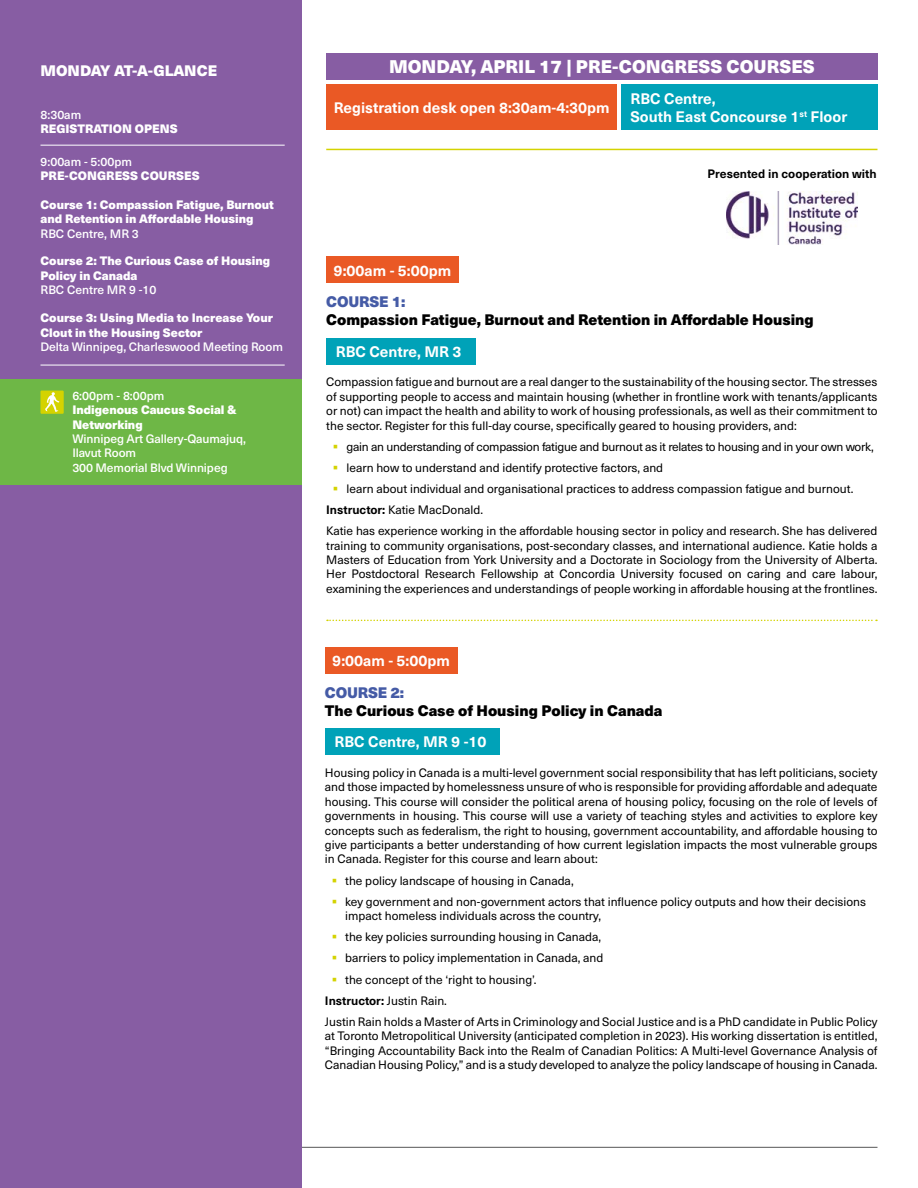
<style>
.page{position:relative;width:918px;height:1188px;background:#fff}
.page>*{position:absolute;margin:0;border:0;box-sizing:border-box;transform-origin:0 0}
.t1{font:900 18px "Neue Haas Unica W1 G";color:#fff}
.t2{font:700 15px/18px "Neue Haas Unica W1 G";color:#fff}
.t3{font:900 15px "Neue Haas Unica W1 G";color:#000}
.t4{font:900 15px "Neue Haas Unica W1 G";color:#fff}
.t5{font:900 15px "Neue Haas Unica W1 G";letter-spacing:-.015em;color:#455ba6}
.t6{font:12px/14.4px "Neue Haas Unica W1 G";color:#000;text-align:justify}
.t7{font:900 12px/14.4px "Neue Haas Unica W1 G";color:#fff}
.t8{font:500 12px/14.4px "Neue Haas Unica W1 G";letter-spacing:-.01em;color:#fff}
.t9{font:12px "Neue Haas Unica W1 G";letter-spacing:-.02em;color:#000}
.t10{font:700 12px "Neue Haas Unica W1 G";color:#000}
.s1{font-weight:700}
.s2{font-weight:400}
</style>
<div class="page">
<hr style="left:40px;top:1147px;width:838px;height:1px;background:#575756">
<div style="left:0;top:0;width:302px;height:1188px;background:#875da3"></div>
<hr style="left:40px;top:145px;width:245px;height:1px;background:#fff">
<hr style="left:40px;top:365px;width:245px;height:1px;background:#fff">
<div style="left:0;top:379px;width:302px;height:106px;background:#6eb746"></div>
<div style="left:41px;top:391px;width:23px;height:23px;background:#d4d300"></div>
<svg style="left:45px;top:392px;width:14px;height:20px"></svg>
<div style="left:326px;top:53px;width:552px;height:27px;background:#875da3"></div>
<div style="left:326px;top:85px;width:291px;height:45px;background:#ea5925"></div>
<div style="left:621px;top:85px;width:257px;height:45px;background:#00a2b8"></div>
<hr style="left:326px;top:149px;width:552px;height:1px;background:#d4d300">
<div style="left:326px;top:338px;width:149px;height:27px;background:#00a2b8"></div>
<svg style="left:327px;top:620px;width:550px;height:1px"></svg>
<div style="left:325px;top:728px;width:175px;height:27px;background:#00a2b8"></div>
<div style="left:326px;top:256px;width:133px;height:27px;background:#ea5925"></div>
<div style="left:325px;top:647px;width:132px;height:27px;background:#ea5925"></div>
<img style="left:727px;top:191px;width:130px;height:54px">
<p class="t4" style="left:40px;top:58px;width:178px">MONDAY AT-A-GLANCE</p>
<p class="t8" style="left:40px;top:107px;width:42px">8:30am</p>
<p class="t7" style="left:40px;top:121px;width:139px">REGISTRATION OPENS</p>
<p class="t8" style="left:40px;top:153px;width:93px">9:00am - 5:00pm</p>
<p class="t7" style="left:40px;top:168px;width:161px">PRE-CONGRESS COURSES</p>
<p class="t7" style="left:40px;top:197px;width:235px">Course 1: Compassion Fatigue, Burnout and Retention in Affordable Housing</p>
<p class="t8" style="left:40px;top:225px;width:100px">RBC Centre, MR 3</p>
<p class="t7" style="left:40px;top:253px;width:231px">Course 2: The Curious Case of Housing<br>Policy in Canada</p>
<p class="t8" style="left:40px;top:282px;width:117px">RBC Centre MR 9 -10</p>
<p class="t7" style="left:40px;top:310px;width:234px">Course 3: Using Media to Increase Your<br>Clout in the Housing Sector</p>
<p class="t8" style="left:40px;top:339px;width:244px">Delta Winnipeg, Charleswood Meeting Room</p>
<p class="t8" style="left:72px;top:388px;width:94px">6:00pm - 8:00pm</p>
<p class="t7" style="left:72px;top:402px;width:166px">Indigenous Caucus Social &amp;<br>Networking</p>
<p class="t8" style="left:72px;top:431px;width:175px">Winnipeg Art Gallery-Qaumajuq,<br>Ilavut Room<br>300 Memorial Blvd Winnipeg</p>
<h1 class="t1" style="left:389px;top:52px;width:427px">MONDAY, APRIL 17 | PRE-CONGRESS COURSES</h1>
<p class="t2" style="left:334px;top:98px;width:277px">Registration desk open 8:30am-4:30pm</p>
<p class="t2" style="left:631px;top:89px;width:218px">RBC Centre,<br>South East Concourse 1<sup>st</sup> Floor</p>
<p class="t2" style="left:334px;top:260px;width:119px">9:00am - 5:00pm</p>
<p class="t10" style="left:708px;top:165px;width:171px">Presented in cooperation with</p>
<p class="t5" style="left:326px;top:290px;width:81px">COURSE 1:</p>
<p class="t3" style="left:326px;top:308px;width:489px">Compassion Fatigue, Burnout and Retention in Affordable Housing</p>
<p class="t2" style="left:336px;top:341px;width:127px">RBC Centre, MR 3</p>
<p class="t6" style="left:326px;top:374px;width:553px">Compassion fatigue and burnout are a real danger to the sustainability of the housing sector. The stresses of supporting people to access and maintain housing (whether in frontline work with tenants/applicants or not) can impact the health and ability to work of housing professionals, as well as their commitment to the sector. Register for this full-day course, specifically geared to housing providers, and:</p>
<p class="t9" style="left:346px;top:438px;width:529px">gain an understanding of compassion fatigue and burnout as it relates to housing and in your own work,</p>
<p class="t6" style="left:346px;top:460px;width:318px">learn how to understand and identify protective factors, and</p>
<p class="t6" style="left:346px;top:481px;width:509px">learn about individual and organisational practices to address compassion fatigue and burnout.</p>
<p class="t6" style="left:326px;top:502px;width:158px"><span class="s1">Instructor:</span> Katie MacDonald.</p>
<p class="t6" style="left:326px;top:523px;width:553px">Katie has experience working in the affordable housing sector in policy and research. She has delivered</p>
<p class="t6" style="left:326px;top:538px;width:553px">training to community organisations, post-secondary classes, and international audience. Katie holds a Masters of Education from York University and a Doctorate in Sociology from the University of Alberta.<br>Her Postdoctoral Research Fellowship at Concordia University focused on caring and care labour, examining the experiences and understandings of people working in affordable housing at the frontlines.</p>
<p class="t2" style="left:332px;top:651px;width:119px">9:00am - 5:00pm</p>
<p class="t5" style="left:325px;top:680px;width:81px">COURSE 2:</p>
<p class="t3" style="left:325px;top:698px;width:339px">The Curious Case of Housing Policy in Canada</p>
<p class="t2" style="left:335px;top:732px;width:154px">RBC Centre, MR 9 -10</p>
<p class="t6" style="left:325px;top:765px;width:554px">Housing policy in Canada is a multi-level government social responsibility that has left politicians, society and those impacted by homelessness unsure of who is responsible for providing affordable and adequate housing. This course will consider the political arena of housing policy, focusing on the role of levels of governments in housing. This course will use a variety of teaching styles and activities to explore key concepts such as federalism, the right to housing, government accountability, and affordable housing to give participants a better understanding of how current legislation impacts the most vulnerable groups in Canada. Register for this course and learn about:</p>
<p class="t6" style="left:345px;top:869px;width:522px;line-height:21.1px">the policy landscape of housing in Canada,<br>key government and non-government actors that influence policy outputs and how their decisions</p>
<p class="t6" style="left:345px;top:908px;width:258px">impact homeless individuals across the country,</p>
<p class="t6" style="left:345px;top:929px;width:257px">the key policies surrounding housing in Canada,</p>
<p class="t6" style="left:345px;top:950px;width:260px">barriers to policy implementation in Canada, and</p>
<p class="t6" style="left:345px;top:971px;width:193px">the concept of the ‘right to housing’.</p>
<p class="t10" style="left:325px;top:991px;width:124px">Instructor: <span class="s2">Justin Rain.</span></p>
<p class="t6" style="left:325px;top:1014px;width:554px">Justin Rain holds a Master of Arts in Criminology and Social Justice and is a PhD candidate in Public Policy</p>
<p class="t6" style="left:325px;top:1028px;width:554px">at Toronto Metropolitical University (anticipated completion in 2023). His working dissertation is entitled, “Bringing Accountability Back into the Realm of Canadian Politics: A Multi-level Governance Analysis of Canadian Housing Policy,” and is a study developed to analyze the policy landscape of housing in Canada.</p>
</div>
